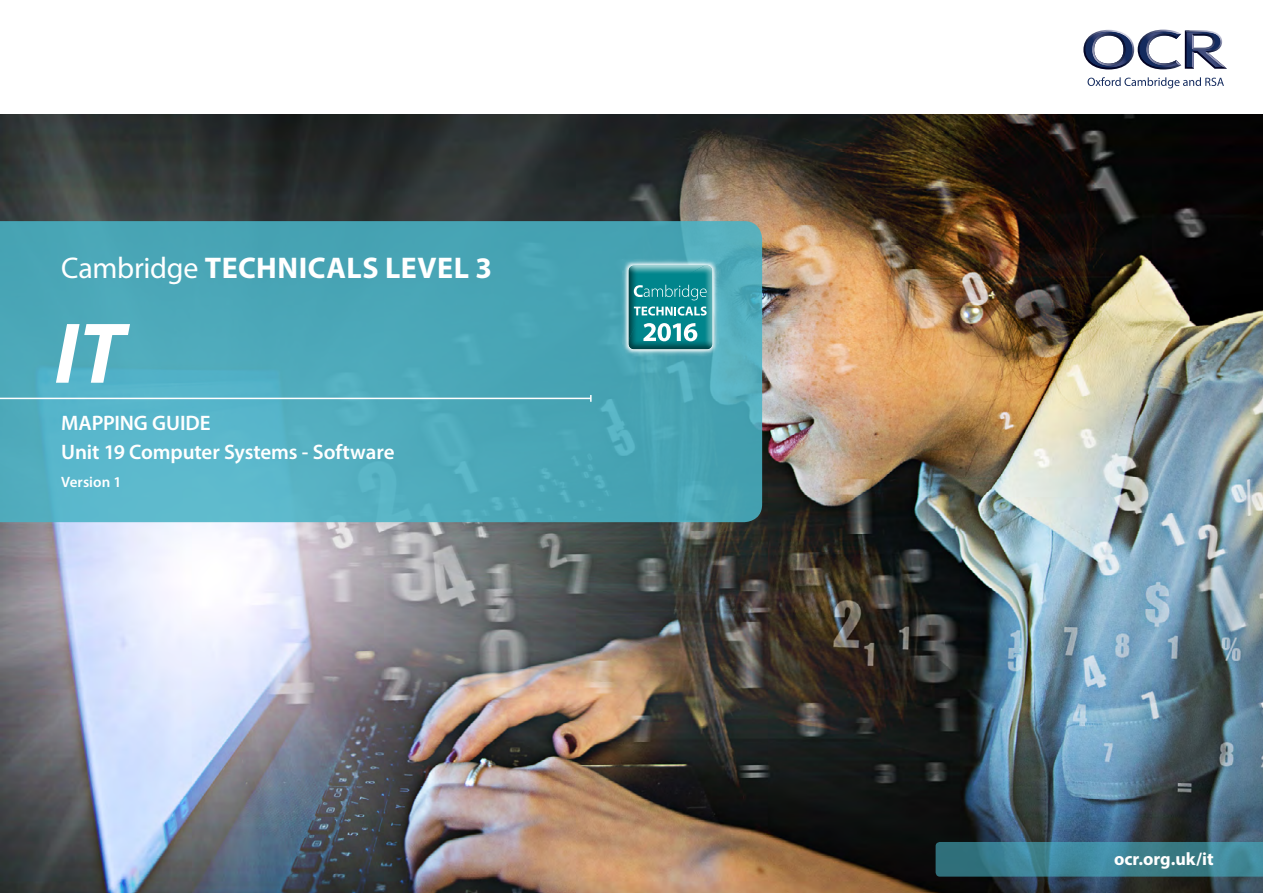
<style>
.page{position:relative;width:1263px;height:893px;background:#fff}
.page>*{position:absolute;margin:0;border:0;box-sizing:border-box;transform-origin:0 0}
.SUBJECT{font:italic 700 87px "Myriad Pro";color:#fff}
.SUBJECT-2{font:700 30px "Myriad Pro";letter-spacing:.015em;color:#fff}
.Body{font:600 21px "Myriad Pro";letter-spacing:-.005em;color:#fff}
.Body-2{font:700 18px "Myriad Pro";color:#fff}
.Body-3{font:600 15px "Myriad Pro";color:#fff}
.s1{font-weight:400}
</style>
<div class="page">
<svg style="left:1083px;top:30px;width:144px;height:40px"></svg>
<svg style="left:1087px;top:77px;width:137px;height:11px"></svg>
<img style="left:0;top:115px;width:1263px;height:778px">
<svg style="left:0;top:221px;width:762px;height:301px;background:#4daabb"></svg>
<hr style="left:0;top:398px;width:591px;height:1px;background:#fff">
<svg style="left:590px;top:395px;width:2px;height:7px"></svg>
<img style="left:620px;top:256px;width:102px;height:102px">
<img style="left:622px;top:260px;width:97px;height:96px">
<svg style="left:628px;top:265px;width:84px;height:84px;background:#32969c"></svg>
<svg style="left:935px;top:842px;width:328px;height:35px;background:#3b808f"></svg>
<h4 class="SUBJECT-2" style="left:61px;top:249px;width:432px"><span class="s1">Cambridge</span> TECHNICALS LEVEL 3</h4>
<h4 class="SUBJECT" style="left:55px;top:297px;width:71px">IT</h4>
<h5 class="Body" style="left:61px;top:409px;width:151px">MAPPING GUIDE</h5>
<h5 class="Body" style="left:61px;top:438px;width:335px">Unit 19 Computer Systems - Software</h5>
<h5 class="Body-3" style="left:61px;top:472px;width:62px">Version 1</h5>
<h5 class="Body-2" style="left:1114px;top:847px;width:101px">ocr.org.uk/it</h5>
</div>
